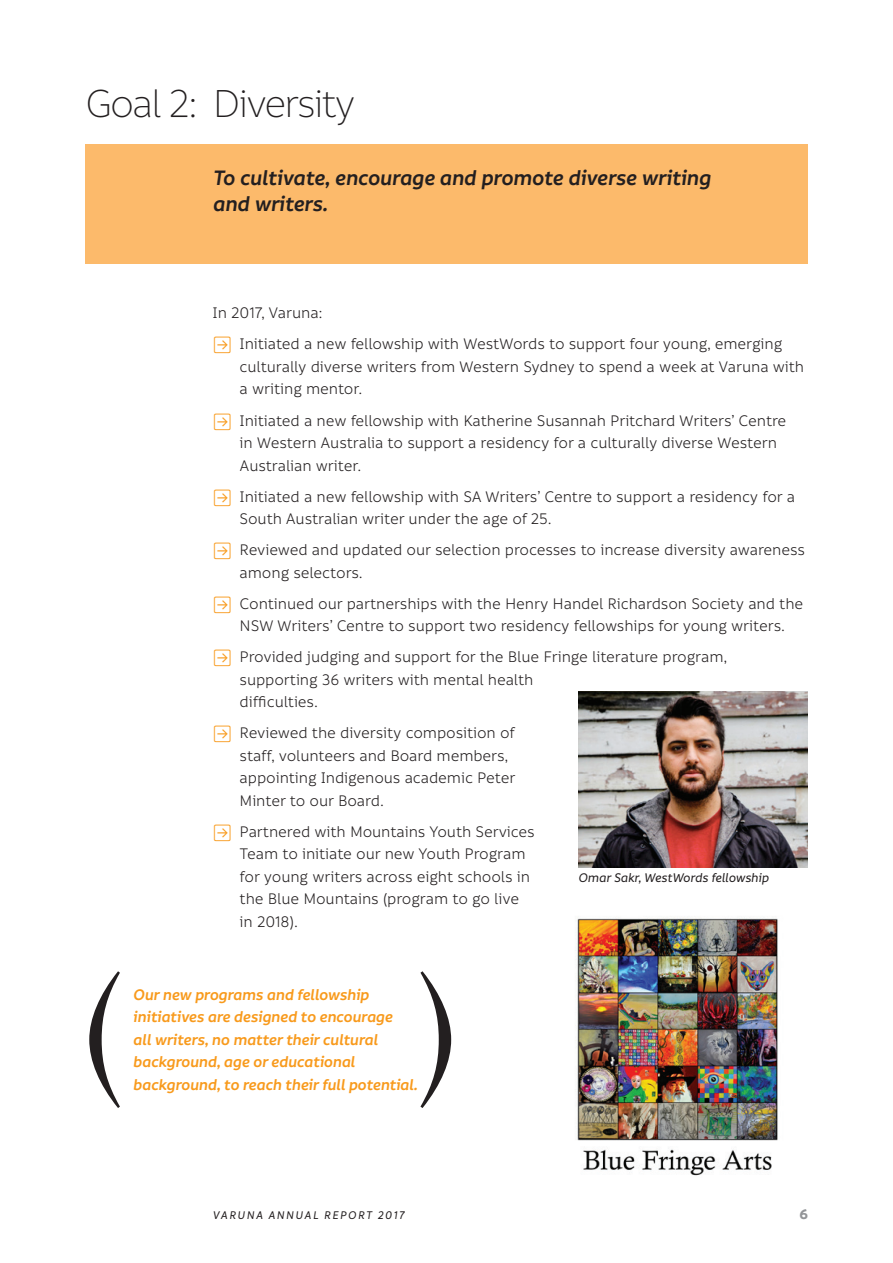
<style>
.page{position:relative;width:893px;height:1263px;background:#fff}
.page>*{position:absolute;margin:0;border:0;box-sizing:border-box;transform-origin:0 0}
.t1{font:300 159px "Bodoni Ant";color:#231f20}
.t2{font:300 42px "Informative";letter-spacing:-.06em;color:#231f20}
.t3{font:italic 600 22.5px/25.5px "Informative";letter-spacing:-.01em;color:#231f20}
.t4{font:16.5px/22.5px "Informative";letter-spacing:-.01em;color:#231f20}
.t5{font:italic 600 16.5px/22.5px "Informative";letter-spacing:-.01em;color:#f89a1c}
.t6{font:700 15px "Informative";color:#939598}
.t7{font:italic 500 13.5px "Informative";letter-spacing:-.01em;color:#231f20}
.t8{font:italic 500 12px "Informative";letter-spacing:.12em;color:#231f20}
.s1{color:#f89a1c}
</style>
<div class="page">
<div style="left:85px;top:145px;width:723px;height:119px;background:#fcba6b"></div>
<img style="left:578px;top:692px;width:230px;height:176px">
<img style="left:575px;top:917px;width:203px;height:259px">
<h2 class="t2" style="left:85px;top:83px;width:272px">Goal 2: Diversity</h2>
<h3 class="t3" style="left:213px;top:166px;width:499px">To cultivate, encourage and promote diverse writing and writers.</h3>
<p class="t4" style="left:213px;top:302px;width:112px">In 2017, Varuna:</p>
<p class="t4" style="left:240px;top:333px;width:566px;text-indent:-27px"><span class="s1">→</span> Initiated a new fellowship with WestWords to support four young, emerging culturally diverse writers from Western Sydney to spend a week at Varuna with a writing mentor.</p>
<p class="t4" style="left:240px;top:409px;width:548px;text-indent:-27px"><span class="s1">→</span> Initiated a new fellowship with Katherine Susannah Pritchard Writers’ Centre in Western Australia to support a residency for a culturally diverse Western<br>Australian writer.</p>
<p class="t4" style="left:240px;top:485px;width:557px;text-indent:-27px"><span class="s1">→</span> Initiated a new fellowship with SA Writers’ Centre to support a residency for a<br>South Australian writer under the age of 25.</p>
<p class="t4" style="left:240px;top:539px;width:567px;text-indent:-27px"><span class="s1">→</span> Reviewed and updated our selection processes to increase diversity awareness among selectors.</p>
<p class="t4" style="left:213px;top:592px;width:592px;text-align:center"><span class="s1">→</span> Continued our partnerships with the Henry Handel Richardson Society and the<br>NSW Writers’ Centre to support two residency fellowships for young writers.</p>
<p class="t4" style="left:240px;top:646px;width:489px;text-indent:-27px"><span class="s1">→</span> Provided judging and support for the Blue Fringe literature program, supporting 36 writers with mental health<br>difficulties.</p>
<p class="t4" style="left:240px;top:722px;width:278px;text-indent:-27px"><span class="s1">→</span> Reviewed the diversity composition of staff, volunteers and Board members, appointing Indigenous academic Peter Minter to our Board.</p>
<p class="t4" style="left:240px;top:820px;width:297px;text-indent:-27px"><span class="s1">→</span> Partnered with Mountains Youth Services Team to initiate our new Youth Program for young writers across eight schools in the Blue Mountains (program to go live in 2018).</p>
<p class="t7" style="left:578px;top:870px;width:192px">Omar Sakr, WestWords fellowship</p>
<h1 class="t1" style="left:83px;top:942px;width:44px">(</h1>
<h1 class="t1" style="left:415px;top:942px;width:44px">)</h1>
<p class="t5" style="left:133px;top:984px;width:286px">Our new programs and fellowship initiatives are designed to encourage<br>all writers, no matter their cultural background, age or educational background, to reach their full potential.</p>
<p class="t8" style="left:213px;top:1209px;width:193px">VARUNA ANNUAL REPORT 2017</p>
<p class="t6" style="left:799px;top:1206px;width:10px">6</p>
</div>
